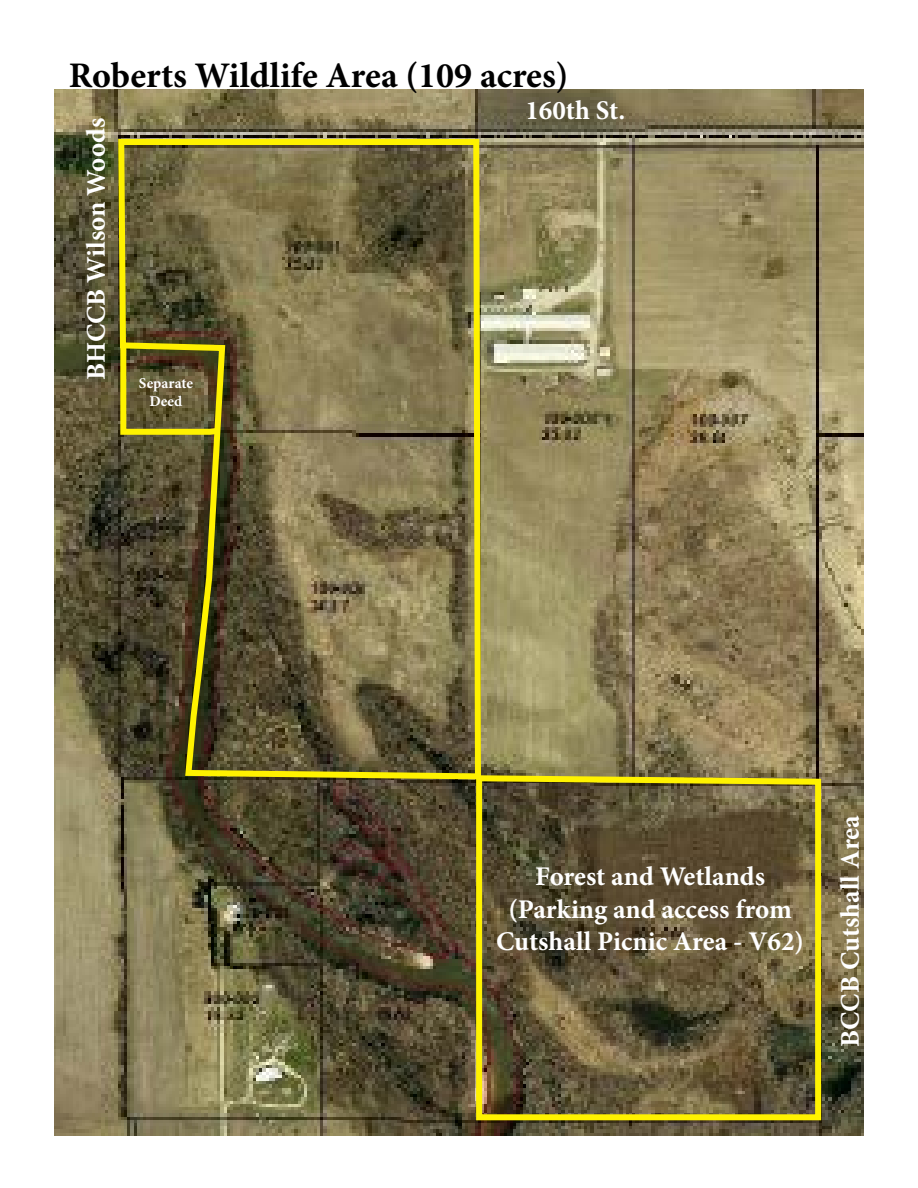
<style>
.page{position:relative;width:918px;height:1188px;background:#fff}
.page>*{position:absolute;margin:0;border:0;box-sizing:border-box;transform-origin:0 0}
.t1{font:700 36px "Minion Pro";color:#000}
.t2{font:700 27px/32.4px "Minion Pro";color:#fff;text-align:center}
.t3{font:700 15px/18px "Minion Pro";letter-spacing:.005em;color:#fff;text-align:center}
</style>
<div class="page">
<img style="left:54px;top:90px;width:810px;height:1046px">
<svg style="left:115px;top:136px;width:369px;height:646px;background:#72683e"></svg>
<svg style="left:473px;top:772px;width:351px;height:351px;background:#695d33"></svg>
<svg style="left:117px;top:340px;width:107px;height:98px;background:#7a7024"></svg>
<h1 class="t1" style="left:69px;top:50px;width:501px">Roberts Wildlife Area (109 acres)</h1>
<p class="t2" style="left:80px;top:380px;width:264px;rotate:-90deg">BHCCB Wilson Woods</p>
<p class="t3" style="left:139px;top:374px;width:56px">Separate<br>Deed</p>
<p class="t2" style="left:525px;top:94px;width:101px">160th St.</p>
<p class="t2" style="left:496px;top:860px;width:309px">Forest and Wetlands (Parking and access from<br>Cutshall Picnic Area - V62)</p>
<p class="t2" style="left:834px;top:1047px;width:234px;rotate:-90deg">BCCB Cutshall Area</p>
</div>
